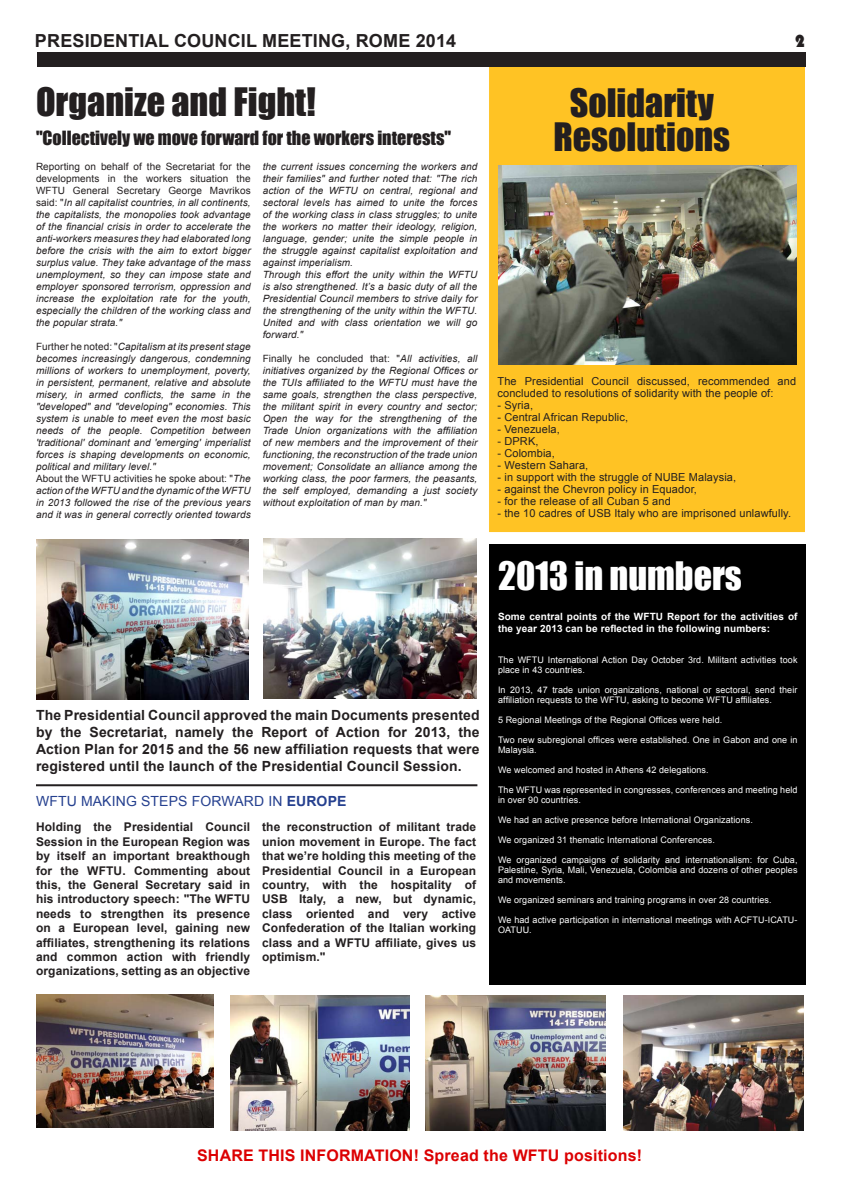
<style>
.page{position:relative;width:842px;height:1191px;background:#fff}
.page>*{position:absolute;margin:0;border:0;box-sizing:border-box;transform-origin:0 0}
.t1{font:36px/34px "Impact";color:#231f20;text-align:center}
.t2{font:36px "Impact";color:#fff}
.t3{font:18px "Impact";color:#231f20}
.t4{font:700 18px "Arial";letter-spacing:.01em;color:#231f20}
.t5{font:18px "Bauhaus 93";color:#231f20}
.t6{font:700 16px "Arial";letter-spacing:.01em;color:#dc0002}
.t7{font:700 14px/16.8px "Arial";letter-spacing:.01em;color:#231f20;text-align:justify}
.t8{font:14px "Arial";letter-spacing:.01em;color:#25408f}
.t9{font:700 14px "Arial";color:#25408f}
.t10{font:700 12px/14.4px "Arial";letter-spacing:.01em;color:#231f20;text-align:justify}
.t11{font:11px/12px "Arial";letter-spacing:.01em;color:#231f20}
.t12{font:italic 10px/12px "Arial";letter-spacing:.01em;color:#231f20;text-align:justify}
.t13{font:700 10px/12px "Arial";letter-spacing:.01em;color:#fff}
.t14{font:9px/10px "Arial";letter-spacing:.01em;color:#fff}
.s1{font-style:normal}
.s2{font-weight:700}
</style>
<div class="page">
<div style="left:488px;top:57px;width:318px;height:476px;background:#ffc324;border:1px solid #fff"></div>
<div style="left:37px;top:53px;width:769px;height:14px;background:#231f20"></div>
<div style="left:489px;top:544px;width:317px;height:441px;background:#000"></div>
<img style="left:498px;top:165px;width:299px;height:199px">
<img style="left:36px;top:540px;width:213px;height:159px">
<img style="left:264px;top:538px;width:212px;height:160px">
<hr style="left:36px;top:784px;width:441px;height:2px;background:#231f20">
<img style="left:36px;top:994px;width:178px;height:134px">
<img style="left:426px;top:995px;width:180px;height:135px">
<img style="left:624px;top:995px;width:179px;height:135px">
<img style="left:230px;top:995px;width:180px;height:135px">
<h2 class="t4" style="left:35px;top:29px;width:241px">PRESIDENTIAL COUNCIL MEE</h2>
<h2 class="t4" style="left:302px;top:29px;width:156px">TING, ROME 2014</h2>
<h2 class="t5" style="left:795px;top:31px;width:12px">2</h2>
<h1 class="t1" style="left:36px;top:84px;width:281px">Organize and Fight!</h1>
<h2 class="t3" style="left:36px;top:124px;width:417px">"Collectively we move forward for the workers interests"</h2>
<p class="t12" style="left:36px;top:161px;width:216px"><span class="s1">Reporting on behalf of the Secretariat for the developments in the workers situation the WFTU General Secretary George Mavrikos said: "</span>In all capitalist countries, in all continents, the capitalists, the monopolies took advantage of the financial crisis in order to accelerate the anti-workers measures they had elaborated long before the crisis with the aim to extort bigger surplus value. They take advantage of the mass unemployment, so they can impose state and employer sponsored terrorism, oppression and increase the exploitation rate for the youth, especially the children of the working class and the popular strata."</p>
<p class="t12" style="left:36px;top:341px;width:216px;text-align:left"><span class="s1">Further he noted: "</span>Capitalism at its present stage becomes increasingly dangerous, condemning millions of workers to unemployment, poverty, in persistent, permanent, relative and absolute misery, in armed conflicts, the same in the "developed" and "developing" economies. This system is unable to meet even the most basic needs of the people. Competition between 'traditional' dominant and 'emerging' imperialist forces is shaping developments on economic, political and military level."<br><span class="s1">About the WFTU activities he spoke about: "</span>The action of the WFTU and the dynamic of the WFTU in 2013 followed the rise of the previous years and it was in general correctly oriented towards</p>
<p class="t12" style="left:263px;top:161px;width:216px;text-align:left">the current issues concerning the workers and their families" and further noted that: "The rich action of the WFTU on central, regional and sectoral levels has aimed to unite the forces of the working class in class struggles; to unite the workers no matter their ideology, religion, language, gender; unite the simple people in the struggle against capitalist exploitation and against imperialism.<br>Through this effort the unity within the WFTU is also strengthened. It’s a basic duty of all the Presidential Council members to strive daily for the strengthening of the unity within the WFTU.<br>United and with class orientation we will go forward."</p>
<p class="t12" style="left:263px;top:353px;width:216px"><span class="s1">Finally he concluded that: "</span>All activities, all initiatives organized by the Regional Offices or the TUIs affiliated to the WFTU must have the same goals, strengthen the class perspective, the militant spirit in every country and sector; Open the way for the strengthening of the Trade Union organizations with the affiliation of new members and the improvement of their functioning, the reconstruction of the trade union movement; Consolidate an alliance among the working class, the poor farmers, the peasants, the self employed, demanding a just society without exploitation of man by man."</p>
<p class="t7" style="left:36px;top:707px;width:445px">The Presidential Council approved the main Documents presented by the Secretariat, namely the Report of Action for 2013, the Action Plan for 2015 and the 56 new affiliation requests that were registered until the launch of the Presidential Council Session.</p>
<h3 class="t8" style="left:36px;top:792px;width:125px">WFTU makin g step</h3>
<h3 class="t8" style="left:178px;top:792px;width:120px">s FORWARD in <span class="s2">Euro</span></h3>
<h3 class="t9" style="left:328px;top:792px;width:20px">pe</h3>
<p class="t10" style="left:36px;top:820px;width:216px">Holding the Presidential Council Session in the European Region was by itself an important breakthough for the WFTU. Commenting about this, the General Secretary said in his introductory speech: "The WFTU needs to strengthen its presence on a European level, gaining new affiliates, strengthening its relations and common action with friendly organizations, setting as an objective</p>
<p class="t10" style="left:262px;top:820px;width:216px">the reconstruction of militant trade union movement in Europe. The fact that we’re holding this meeting of the Presidential Council in a European country, with the hospitality of USB Italy, a new, but dynamic, class oriented and very active Confederation of the Italian working class and a WFTU affiliate, gives us optimism."</p>
<h1 class="t1" style="left:553px;top:85px;width:178px">Solidarity<br>Resolutions</h1>
<p class="t11" style="left:497px;top:375px;width:300px">The Presidential Council discussed, recommended and concluded to resolutions of solidarity with the people of:</p>
<p class="t11" style="left:497px;top:399px;width:37px">- Syria,</p>
<p class="t11" style="left:497px;top:411px;width:132px">- Central African Republic,</p>
<p class="t11" style="left:497px;top:423px;width:64px">- Venezuela,</p>
<p class="t11" style="left:497px;top:435px;width:42px">- DPRK,</p>
<p class="t11" style="left:497px;top:447px;width:59px">- Colombia,</p>
<p class="t11" style="left:497px;top:459px;width:92px">- Western Sahara,</p>
<p class="t11" style="left:497px;top:471px;width:240px">- in support with the struggle of NUBE Malaysia,</p>
<p class="t11" style="left:497px;top:483px;width:201px">- against the Chevron policy in Equador,</p>
<p class="t11" style="left:497px;top:495px;width:175px">- for the release of all Cuban 5 and</p>
<p class="t11" style="left:497px;top:507px;width:295px">- the 10 cadres of USB Italy who are imprisoned unlawfully.</p>
<h1 class="t2" style="left:498px;top:548px;width:245px">2013 in numbers</h1>
<p class="t13" style="left:498px;top:610px;width:301px">Some central points of the WFTU Report for the activities of the year 2013 can be reflected in the following numbers:</p>
<p class="t14" style="left:498px;top:655px;width:301px">The WFTU International Action Day October 3rd. Militant activities took place in 43 countries.</p>
<p class="t14" style="left:498px;top:685px;width:301px">In 2013, 47 trade union organizations, national or sectoral, send their affiliation requests to the WFTU, asking to become WFTU affiliates.</p>
<p class="t14" style="left:498px;top:715px;width:226px">5 Regional Meetings of the Regional Offices were held.</p>
<p class="t14" style="left:498px;top:735px;width:301px">Two new subregional offices were established. One in Gabon and one in<br>Malaysia.</p>
<p class="t14" style="left:498px;top:765px;width:212px">We welcomed and hosted in Athens 42 delegations.</p>
<p class="t14" style="left:498px;top:785px;width:301px">The WFTU was represented in congresses, conferences and meeting held in over 90 countries.</p>
<p class="t14" style="left:498px;top:815px;width:256px">We had an active presence before International Organizations.</p>
<p class="t14" style="left:498px;top:835px;width:218px">We organized 31 thematic International Conferences.</p>
<p class="t14" style="left:498px;top:855px;width:301px;text-align:justify">We organized campaigns of solidarity and internationalism: for Cuba, Palestine, Syria, Mali, Venezuela, Colombia and dozens of other peoples and movements.</p>
<p class="t14" style="left:498px;top:895px;width:275px">We organized seminars and training programs in over 28 countries.</p>
<p class="t14" style="left:498px;top:915px;width:301px">We had active participation in international meetings with ACFTU-ICATU-<br>OATUU.</p>
<h3 class="t6" style="left:197px;top:1144px;width:446px">SHARE THIS INFORMATION! Spread the WFTU positions!</h3>
</div>
